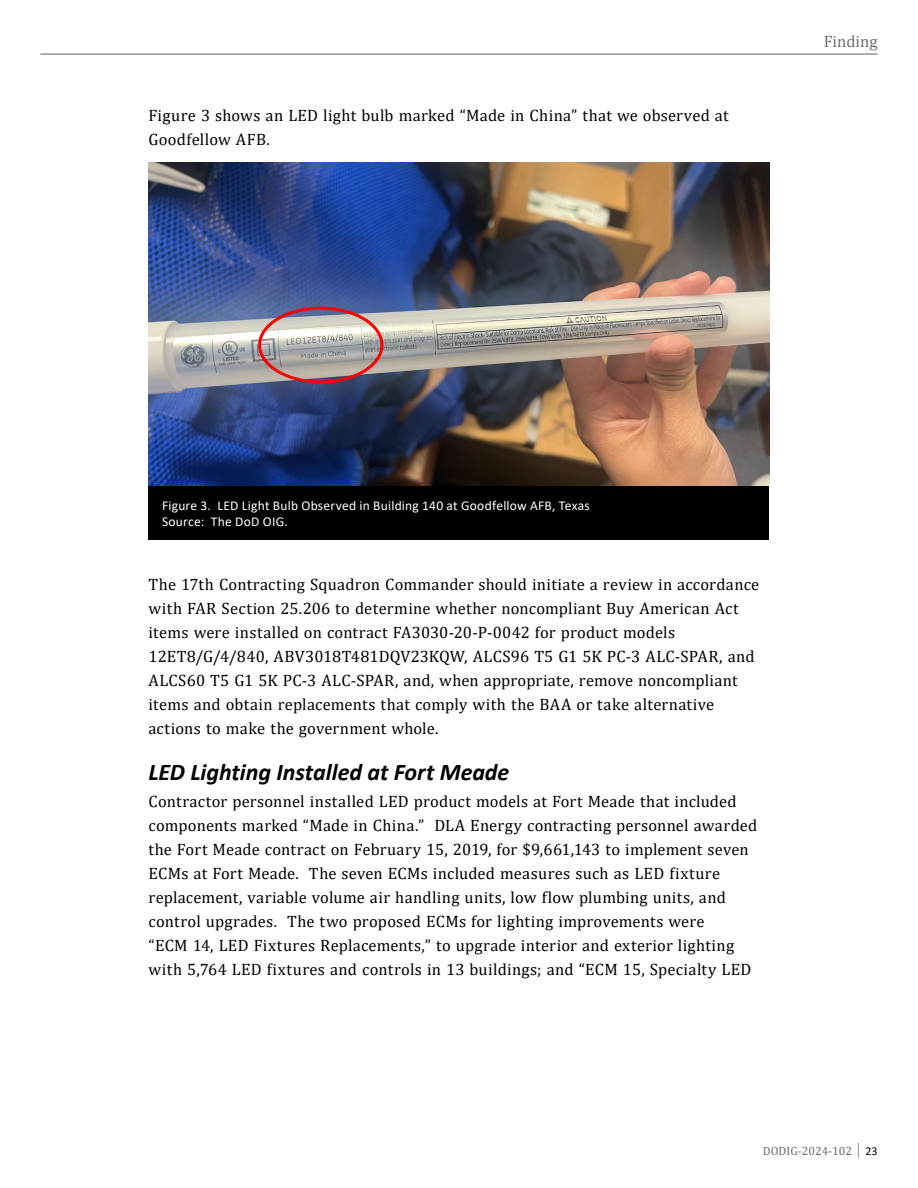
<style>
.page{position:relative;width:918px;height:1188px;background:#fff}
.page>*{position:absolute;margin:0;border:0;box-sizing:border-box;transform-origin:0 0}
.t1{font:italic 700 24px "Calibri";color:#000}
.t2{font:16.5px/24px "Cambria";letter-spacing:.015em;color:#000}
.t3{font:16.5px "Cambria";color:#6d6e71}
.t4{font:13.5px/16.2px "Calibri";letter-spacing:.02em;color:#fff}
.t5{font:12px "Cambria";color:#6d6e71}
.s1{font-family:"Calibri";color:#000}
</style>
<div class="page">
<hr style="left:40px;top:53px;width:838px;height:2px;background:#939598">
<img style="left:148px;top:162px;width:622px;height:324px">
<div style="left:148px;top:486px;width:622px;height:53px;background:#000"></div>
<div style="left:258px;top:307px;width:125px;height:76px;border:3px solid #f00;border-radius:50%"></div>
<p class="t2" style="left:148px;top:103px;width:582px">Figure 3 shows an LED light bulb marked “Made in China” that we observed at<br>Goodfellow AFB.</p>
<p class="t3" style="left:824px;top:31px;width:55px">Finding</p>
<p class="t4" style="left:162px;top:497px;width:429px">Figure 3. LED Light Bulb Observed in Building 140 at Goodfellow AFB, Texas<br>Source: The DoD OIG.</p>
<p class="t2" style="left:148px;top:573px;width:612px">The 17th Contracting Squadron Commander should initiate a review in accordance with FAR Section 25.206 to determine whether noncompliant Buy American Act items were installed on contract FA3030-20-P-0042 for product models 12ET8/G/4/840, ABV3018T481DQV23KQW, ALCS96 T5 G1 5K PC-3 ALC-SPAR, and ALCS60 T5 G1 5K PC-3 ALC-SPAR, and, when appropriate, remove noncompliant items and obtain replacements that comply with the BAA or take alternative actions to make the government whole.</p>
<h1 class="t1" style="left:148px;top:755px;width:362px">LED Lighting Installed at Fort Meade</h1>
<p class="t2" style="left:148px;top:789px;width:610px">Contractor personnel installed LED product models at Fort Meade that included components marked “Made in China.” DLA Energy contracting personnel awarded the Fort Meade contract on February 15, 2019, for $9,661,143 to implement seven ECMs at Fort Meade. The seven ECMs included measures such as LED fixture replacement, variable volume air handling units, low flow plumbing units, and control upgrades. The two proposed ECMs for lighting improvements were<br>“ECM 14, LED Fixtures Replacements,” to upgrade interior and exterior lighting with 5,764 LED fixtures and controls in 13 buildings; and “ECM 15, Specialty LED</p>
<p class="t5" style="left:763px;top:1143px;width:116px">DODIG-2024-102 │ <span class="s1">23</span></p>
</div>
